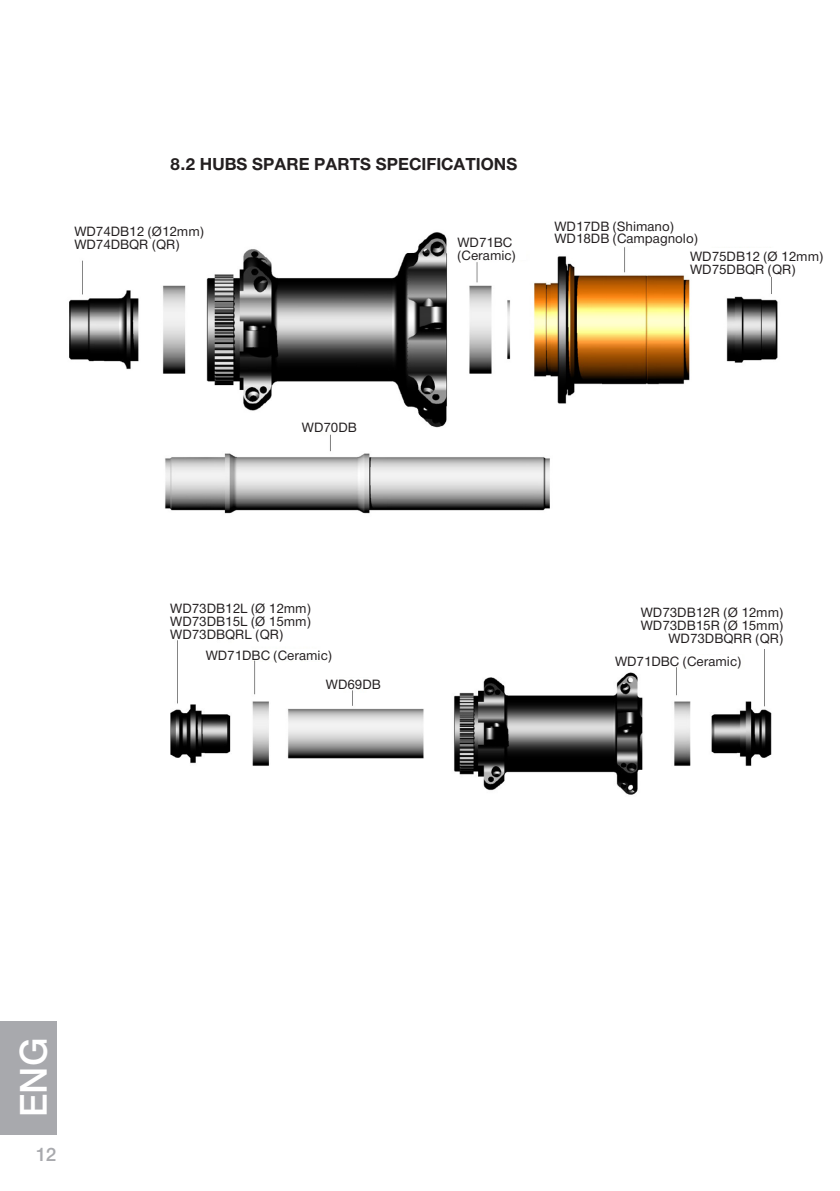
<style>
.page{position:relative;width:840px;height:1191px;background:#fff}
.page>*{position:absolute;margin:0;border:0;box-sizing:border-box;transform-origin:0 0}
.t1{font:40px "Nimbus San Nov Sem Bol";color:#fff}
.t2{font:20px "Nimbus San Nov Sem Bol";color:#a8a9ad}
.t3{font:700 18px "Nimbus San Nov";color:#231f20}
.t4{font:500 14px/12.8px "Nimbus San Nov";color:#231f20}
</style>
<div class="page">
<div style="left:0;top:1020px;width:57px;height:114px;background:#a8a9ad"></div>
<img style="left:170px;top:639px;width:602px;height:156px">
<img style="left:69px;top:232px;width:709px;height:282px">
<div style="left:74px;top:226px;width:135px;height:31px;background:#fff"></div>
<div style="left:572px;top:607px;width:210px;height:42px;background:#fff"></div>
<div style="left:206px;top:649px;width:126px;height:10px;background:#fff"></div>
<div style="left:614px;top:655px;width:126px;height:10px;background:#fff"></div>
<div style="left:326px;top:678px;width:54px;height:11px;background:#fff"></div>
<div style="left:689px;top:248px;width:136px;height:28px;background:#fff"></div>
<div style="left:302px;top:421px;width:54px;height:11px;background:#fff"></div>
<div style="left:457px;top:236px;width:68px;height:24px;background:#fff"></div>
<div style="left:554px;top:220px;width:146px;height:25px;background:#fff"></div>
<p class="t3" style="left:170px;top:153px;width:348px">8.2 HUBS SPARE PARTS SPECIFICATIONS</p>
<p class="t4" style="left:74px;top:225px;width:131px">wd74db12 (Ø12mm) wd74dbQR (QR)</p>
<p class="t4" style="left:457px;top:236px;width:60px">wd71BC (Ceramic)</p>
<p class="t4" style="left:554px;top:219px;width:145px">wd 17DB (Shimano)<br>wd 18DB (Campagnolo)</p>
<p class="t4" style="left:689px;top:250px;width:134px">wd75db12 (Ø 12mm) wd75dbQR (QR)</p>
<p class="t4" style="left:302px;top:421px;width:46px">wd70db</p>
<p class="t4" style="left:170px;top:602px;width:142px;text-align:justify">wd73db12L (Ø 12mm) wd73db15L (Ø 15mm) wd73dbqr</p>
<p class="t4" style="left:244px;top:628px;width:40px">L (QR)</p>
<p class="t4" style="left:640px;top:606px;width:144px">wd73db12r (Ø 12mm)</p>
<p class="t4" style="left:640px;top:619px;width:144px">wd73db15r (Ø 15mm)</p>
<p class="t4" style="left:668px;top:632px;width:47px">wd73dbqrr</p>
<p class="t4" style="left:755px;top:632px;width:29px">(QR)</p>
<p class="t4" style="left:206px;top:648px;width:128px">wd71dbC (Ceramic)</p>
<p class="t4" style="left:614px;top:654px;width:128px">wd71dbC (Ceramic)</p>
<p class="t4" style="left:326px;top:677px;width:46px">wd69db</p>
<h1 class="t1" style="left:10px;top:1117px;width:81px;rotate:-90deg">eng</h1>
<h2 class="t2" style="left:35px;top:1142px;width:23px">12</h2>
</div>
